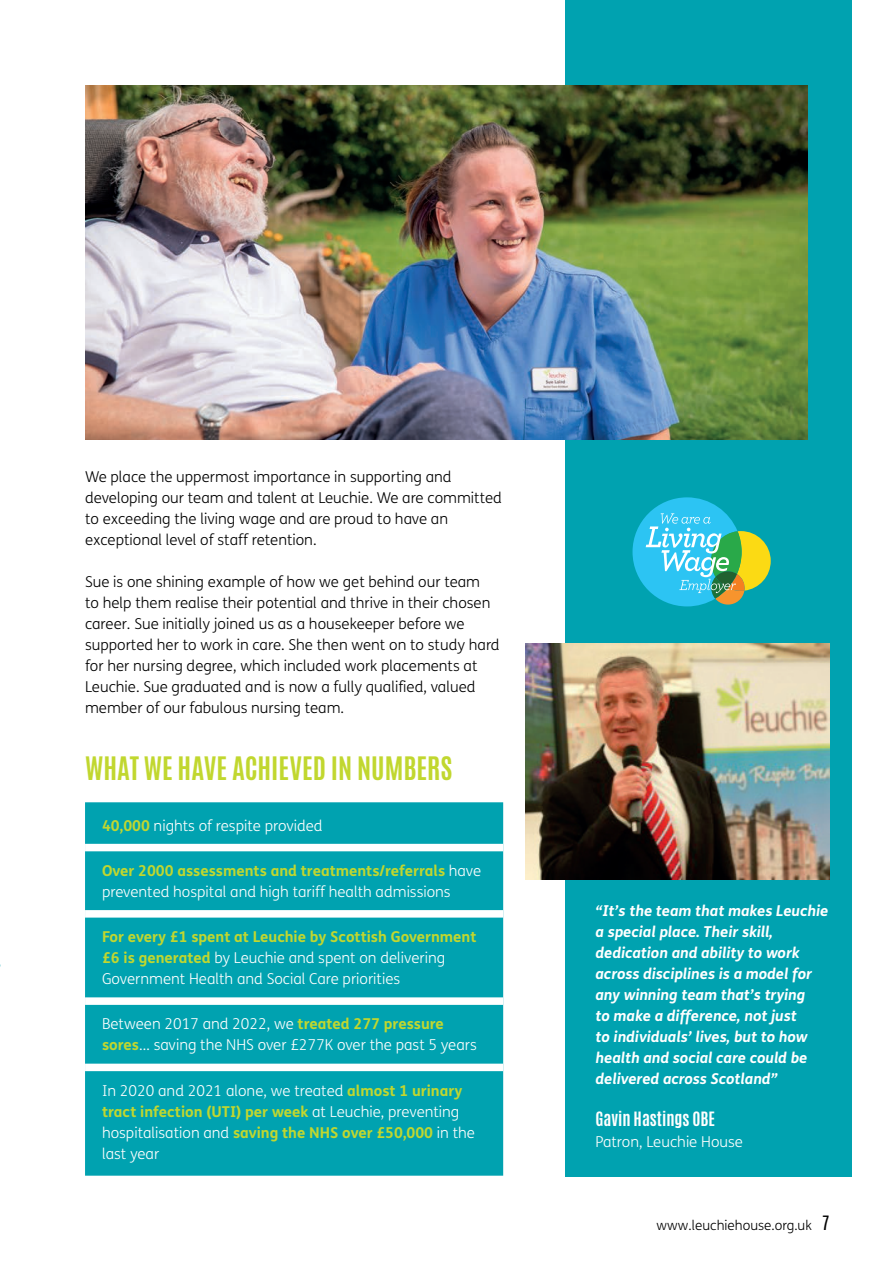
<style>
.page{position:relative;width:893px;height:1263px;background:#fff}
.page>*{position:absolute;margin:0;border:0;box-sizing:border-box;transform-origin:0 0}
.t1{font:700 27px "Antonio";color:#c1d72f}
.t2{font:700 16.5px "Antonio";color:#fff}
.t3{font:300 15px/21px "FS Me";color:#000001}
.t4{font:300 15px/21px "FS Me";color:#fff}
.t5{font:italic 700 15px/21px "FS Me";color:#fff}
.t6{font:300 13.5px "FS Me";color:#000001}
.s1{font-weight:700;color:#c1d72f}
.s2{font-family:"Antonio";font-weight:400;font-size:16.5px}
</style>
<div class="page">
<div style="left:566px;top:0;width:286px;height:1176px;background:#00a2b0"></div>
<img style="left:526px;top:644px;width:303px;height:235px">
<img style="left:85px;top:85px;width:723px;height:354px">
<svg style="left:632px;top:497px;width:139px;height:109px"></svg>
<div style="left:85px;top:802px;width:418px;height:374px;background:#00a2b0"></div>
<div style="left:85px;top:844px;width:418px;height:7px;background:#fff"></div>
<div style="left:85px;top:910px;width:418px;height:7px;background:#fff"></div>
<div style="left:85px;top:997px;width:418px;height:8px;background:#fff"></div>
<div style="left:85px;top:1064px;width:418px;height:7px;background:#fff"></div>
<p class="t3" style="left:85px;top:466px;width:418px">We place the uppermost importance in supporting and developing our team and talent at Leuchie. We are committed to exceeding the living wage and are proud to have an exceptional level of staff retention.</p>
<p class="t3" style="left:85px;top:571px;width:416px">Sue is one shining example of how we get behind our team<br>to help them realise their potential and thrive in their chosen career. Sue initially joined us as a housekeeper before we supported her to work in care. She then went on to study hard for her nursing degree, which included work placements at Leuchie. Sue graduated and is now a fully qualified, valued member of our fabulous nursing team.</p>
<h1 class="t1" style="left:85px;top:748px;width:369px">WHAT WE HAVE ACHIEVED IN NUMBERS</h1>
<p class="t4" style="left:102px;top:814px;width:222px"><span class="s1">40,000</span> nights of respite provided</p>
<p class="t4" style="left:102px;top:860px;width:381px"><span class="s1">Over 2000 assessments and treatments/referrals</span> have prevented hospital and high tariff health admissions</p>
<p class="t4" style="left:102px;top:926px;width:376px"><span class="s1">For every £1 spent at Leuchie by Scottish Government £6 is generated</span> by Leuchie and spent on delivering<br>Government Health and Social Care priorities</p>
<p class="t4" style="left:102px;top:1013px;width:376px">Between 2017 and 2022, we <span class="s1">treated 277 pressure sores</span>… saving the NHS over £277K over the past 5 years</p>
<p class="t4" style="left:102px;top:1079px;width:374px">In 2020 and 2021 alone, we treated <span class="s1">almost 1 urinary tract infection (UTI) per week</span> at Leuchie, preventing hospitalisation and <span class="s1">saving the NHS over £50,000</span> in the last year</p>
<p class="t5" style="left:595px;top:899px;width:234px">“It’s the team that makes Leuchie a special place. Their skill, dedication and ability to work across disciplines is a model for any winning team that’s trying<br>to make a difference, not just<br>to individuals’ lives, but to how health and social care could be delivered across Scotland”</p>
<p class="t2" style="left:595px;top:1106px;width:121px">Gavin Hastings OBE</p>
<p class="t4" style="left:595px;top:1131px;width:149px">Patron, Leuchie House</p>
<p class="t6" style="left:657px;top:1216px;width:174px">www.leuchiehouse.org.uk <span class="s2">7</span></p>
</div>
